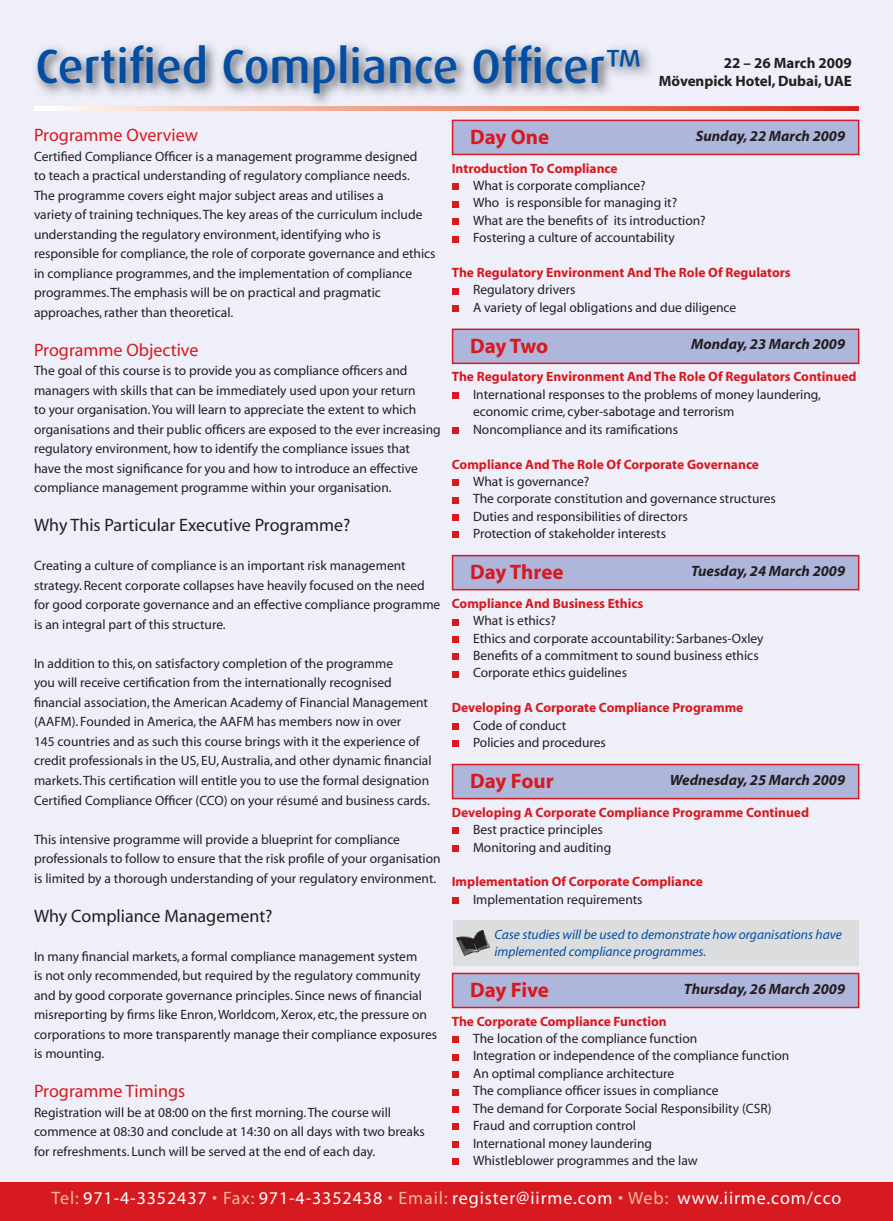
<style>
.page{position:relative;width:893px;height:1221px;background:#fff}
.page>*{position:absolute;margin:0;border:0;box-sizing:border-box;transform-origin:0 0}
.t1{font:500 48px "Dax";color:#034ea2}
.t2{font:700 21px "Myriad";letter-spacing:-.005em;color:#d71920}
.t3{font:18px "Myriad";letter-spacing:.05em;color:#fff}
.t4{font:18px "Myriad";color:#231f20}
.t5{font:18px "Myriad";color:#d71920}
.t6{font:italic 700 15px "Myriad";color:#231f20}
.t7{font:700 15px/18px "Myriad";color:#231f20;text-align:right}
.t8{font:13.5px/19.5px "Myriad";color:#231f20}
.t9{font:700 13.5px "Myriad";color:#d71920}
.t10{font:italic 13.5px/17.4px "Myriad";color:#034ea2}
.s1{color:#f1b7a1}
</style>
<div class="page">
<div style="left:0;top:0;width:893px;height:1201px;background:#eeeff8"></div>
<div style="left:0;top:1182px;width:893px;height:38px;background:#d71920"></div>
<svg style="left:34px;top:106px;width:825px;height:5px;background:#e88875"></svg>
<div style="left:453px;top:919px;width:406px;height:46px;background:#dcddde"></div>
<img style="left:35px;top:44px;width:615px;height:60px">
<img style="left:34px;top:106px;width:620px;height:2px">
<svg style="left:452px;top:120px;width:407px;height:35px;background:#b2aacd"></svg>
<svg style="left:452px;top:184px;width:6px;height:6px"></svg>
<svg style="left:452px;top:201px;width:6px;height:6px"></svg>
<div style="left:452px;top:218px;width:6px;height:7px;background:#d71920"></div>
<svg style="left:452px;top:236px;width:6px;height:6px"></svg>
<svg style="left:452px;top:288px;width:6px;height:6px"></svg>
<div style="left:452px;top:305px;width:6px;height:7px;background:#d71920"></div>
<svg style="left:452px;top:328px;width:407px;height:36px;background:#b3a9cc"></svg>
<div style="left:452px;top:392px;width:6px;height:7px;background:#d71920"></div>
<svg style="left:452px;top:427px;width:6px;height:6px"></svg>
<div style="left:452px;top:479px;width:6px;height:7px;background:#d71920"></div>
<svg style="left:452px;top:497px;width:6px;height:6px"></svg>
<svg style="left:452px;top:514px;width:6px;height:6px"></svg>
<svg style="left:452px;top:532px;width:6px;height:6px"></svg>
<svg style="left:452px;top:555px;width:407px;height:35px;background:#b2aacd"></svg>
<svg style="left:452px;top:619px;width:6px;height:6px"></svg>
<svg style="left:452px;top:636px;width:6px;height:6px"></svg>
<div style="left:452px;top:653px;width:6px;height:7px;background:#d71920"></div>
<svg style="left:452px;top:671px;width:6px;height:6px"></svg>
<svg style="left:452px;top:723px;width:6px;height:6px"></svg>
<div style="left:452px;top:740px;width:6px;height:7px;background:#d71920"></div>
<svg style="left:452px;top:763px;width:407px;height:36px;background:#b3aacd"></svg>
<div style="left:452px;top:827px;width:6px;height:7px;background:#d71920"></div>
<svg style="left:452px;top:845px;width:6px;height:6px"></svg>
<svg style="left:452px;top:897px;width:6px;height:6px"></svg>
<svg style="left:452px;top:972px;width:407px;height:36px;background:#b3aacd"></svg>
<svg style="left:452px;top:1036px;width:6px;height:6px"></svg>
<svg style="left:452px;top:1054px;width:6px;height:6px"></svg>
<svg style="left:452px;top:1071px;width:6px;height:6px"></svg>
<div style="left:452px;top:1088px;width:6px;height:7px;background:#d71920"></div>
<svg style="left:452px;top:1106px;width:6px;height:6px"></svg>
<svg style="left:452px;top:1123px;width:6px;height:6px"></svg>
<svg style="left:452px;top:1141px;width:6px;height:6px"></svg>
<svg style="left:452px;top:1158px;width:6px;height:6px"></svg>
<img style="left:457px;top:930px;width:32px;height:25px">
<h1 class="t1" style="left:36px;top:43px;width:609px">Certified Compliance Officer™</h1>
<h2 class="t2" style="left:470px;top:129px;width:80px">Day One</h2>
<p class="t6" style="left:696px;top:130px;width:151px">Sunday, 22 March 2009</p>
<p class="t9" style="left:452px;top:163px;width:167px">Introduction To Compliance</p>
<p class="t8" style="left:473px;top:178px;width:234px;line-height:17.4px">What is corporate compliance?<br>Who is responsible for managing it?<br>What are the benefits of its introduction?<br>Fostering a culture of accountability</p>
<p class="t9" style="left:452px;top:267px;width:340px">The Regulatory Environment And The Role Of Regulators</p>
<p class="t8" style="left:473px;top:282px;width:265px;line-height:17.4px">Regulatory drivers<br>A variety of legal obligations and due diligence</p>
<h2 class="t2" style="left:470px;top:338px;width:79px">Day Two</h2>
<p class="t6" style="left:691px;top:339px;width:156px">Monday, 23 March 2009</p>
<p class="t9" style="left:452px;top:372px;width:406px">The Regulatory Environment And The Role Of Regulators Continued</p>
<p class="t8" style="left:473px;top:387px;width:349px;line-height:17.4px">International responses to the problems of money laundering, economic crime, cyber-sabotage and terrorism<br>Noncompliance and its ramifications</p>
<p class="t9" style="left:452px;top:459px;width:309px">Compliance And The Role Of Corporate Governance</p>
<p class="t8" style="left:473px;top:474px;width:304px;line-height:17.4px">What is governance?<br>The corporate constitution and governance structures Duties and responsibilities of directors<br>Protection of stakeholder interests</p>
<h2 class="t2" style="left:470px;top:564px;width:95px">Day Three</h2>
<p class="t6" style="left:691px;top:565px;width:156px">Tuesday, 24 March 2009</p>
<p class="t9" style="left:452px;top:598px;width:193px">Compliance And Business Ethics</p>
<p class="t8" style="left:473px;top:613px;width:292px;line-height:17.4px">What is ethics?<br>Ethics and corporate accountability: Sarbanes-Oxley Benefits of a commitment to sound business ethics Corporate ethics guidelines</p>
<p class="t9" style="left:452px;top:702px;width:293px">Developing A Corporate Compliance Programme</p>
<p class="t8" style="left:473px;top:717px;width:134px;line-height:17.4px">Code of conduct<br>Policies and procedures</p>
<h2 class="t2" style="left:470px;top:773px;width:85px">Day Four</h2>
<p class="t6" style="left:670px;top:774px;width:177px">Wednesday, 25 March 2009</p>
<p class="t9" style="left:452px;top:807px;width:359px">Developing A Corporate Compliance Programme Continued</p>
<p class="t8" style="left:473px;top:822px;width:140px;line-height:17.4px">Best practice principles<br>Monitoring and auditing</p>
<p class="t9" style="left:452px;top:876px;width:253px">Implementation Of Corporate Compliance</p>
<p class="t8" style="left:473px;top:890px;width:171px">Implementation requirements</p>
<p class="t10" style="left:494px;top:926px;width:349px">Case studies will be used to demonstrate how organisations have implemented compliance programmes.</p>
<h2 class="t2" style="left:470px;top:981px;width:80px">Day Five</h2>
<p class="t6" style="left:684px;top:982px;width:163px">Thursday, 26 March 2009</p>
<p class="t9" style="left:452px;top:1015px;width:216px">The Corporate Compliance Function</p>
<p class="t8" style="left:473px;top:1030px;width:318px;line-height:17.4px">The location of the compliance function<br>Integration or independence of the compliance function An optimal compliance architecture<br>The compliance officer issues in compliance<br>The demand for Corporate Social Responsibility (CSR)<br>Fraud and corruption control<br>International money laundering<br>Whistleblower programmes and the law</p>
<p class="t7" style="left:659px;top:55px;width:195px">22 – 26 March 2009<br>Mövenpick Hotel, Dubai, UAE</p>
<h3 class="t5" style="left:34px;top:128px;width:165px">Programme Overview</h3>
<p class="t8" style="left:34px;top:147px;width:403px">Certified Compliance Officer is a management programme designed<br>to teach a practical understanding of regulatory compliance needs.<br>The programme covers eight major subject areas and utilises a<br>variety of training techniques. The key areas of the curriculum include understanding the regulatory environment, identifying who is responsible for compliance, the role of corporate governance and ethics in compliance programmes, and the implementation of compliance programmes. The emphasis will be on practical and pragmatic approaches, rather than theoretical.</p>
<h3 class="t5" style="left:34px;top:343px;width:166px">Programme Objective</h3>
<p class="t8" style="left:34px;top:362px;width:408px">The goal of this course is to provide you as compliance officers and managers with skills that can be immediately used upon your return<br>to your organisation. You will learn to appreciate the extent to which organisations and their public officers are exposed to the ever increasing regulatory environment, how to identify the compliance issues that<br>have the most significance for you and how to introduce an effective compliance management programme within your organisation.</p>
<h3 class="t4" style="left:34px;top:518px;width:318px">Why This Particular Executive Programme?</h3>
<p class="t8" style="left:34px;top:557px;width:408px">Creating a culture of compliance is an important risk management strategy. Recent corporate collapses have heavily focused on the need for good corporate governance and an effective compliance programme is an integral part of this structure.</p>
<p class="t8" style="left:34px;top:654px;width:399px">In addition to this, on satisfactory completion of the programme<br>you will receive certification from the internationally recognised financial association, the American Academy of Financial Management (AAFM). Founded in America, the AAFM has members now in over<br>145 countries and as such this course brings with it the experience of credit professionals in the US, EU, Australia, and other dynamic financial markets. This certification will entitle you to use the formal designation Certified Compliance Officer (CCO) on your résumé and business cards.</p>
<p class="t8" style="left:34px;top:830px;width:408px">This intensive programme will provide a blueprint for compliance professionals to follow to ensure that the risk profile of your organisation is limited by a thorough understanding of your regulatory environment.</p>
<h3 class="t4" style="left:34px;top:908px;width:240px">Why Compliance Management?</h3>
<p class="t8" style="left:34px;top:947px;width:405px">In many financial markets, a formal compliance management system<br>is not only recommended, but required by the regulatory community and by good corporate governance principles. Since news of financial misreporting by firms like Enron, Worldcom, Xerox, etc, the pressure on corporations to more transparently manage their compliance exposures is mounting.</p>
<h3 class="t5" style="left:34px;top:1084px;width:153px">Programme Timings</h3>
<p class="t8" style="left:34px;top:1103px;width:392px">Registration will be at 08:00 on the first morning. The course will commence at 08:30 and conclude at 14:30 on all days with two breaks for refreshments. Lunch will be served at the end of each day.</p>
<h3 class="t3" style="left:51px;top:1191px;width:792px"><span class="s1">Tel:</span> 971-4-3352437 <span class="s1">• Fax:</span> 971-4-3352438 <span class="s1">• Email:</span> register@iirme.com <span class="s1">• Web:</span> www.iirme.com/cco</h3>
</div>
